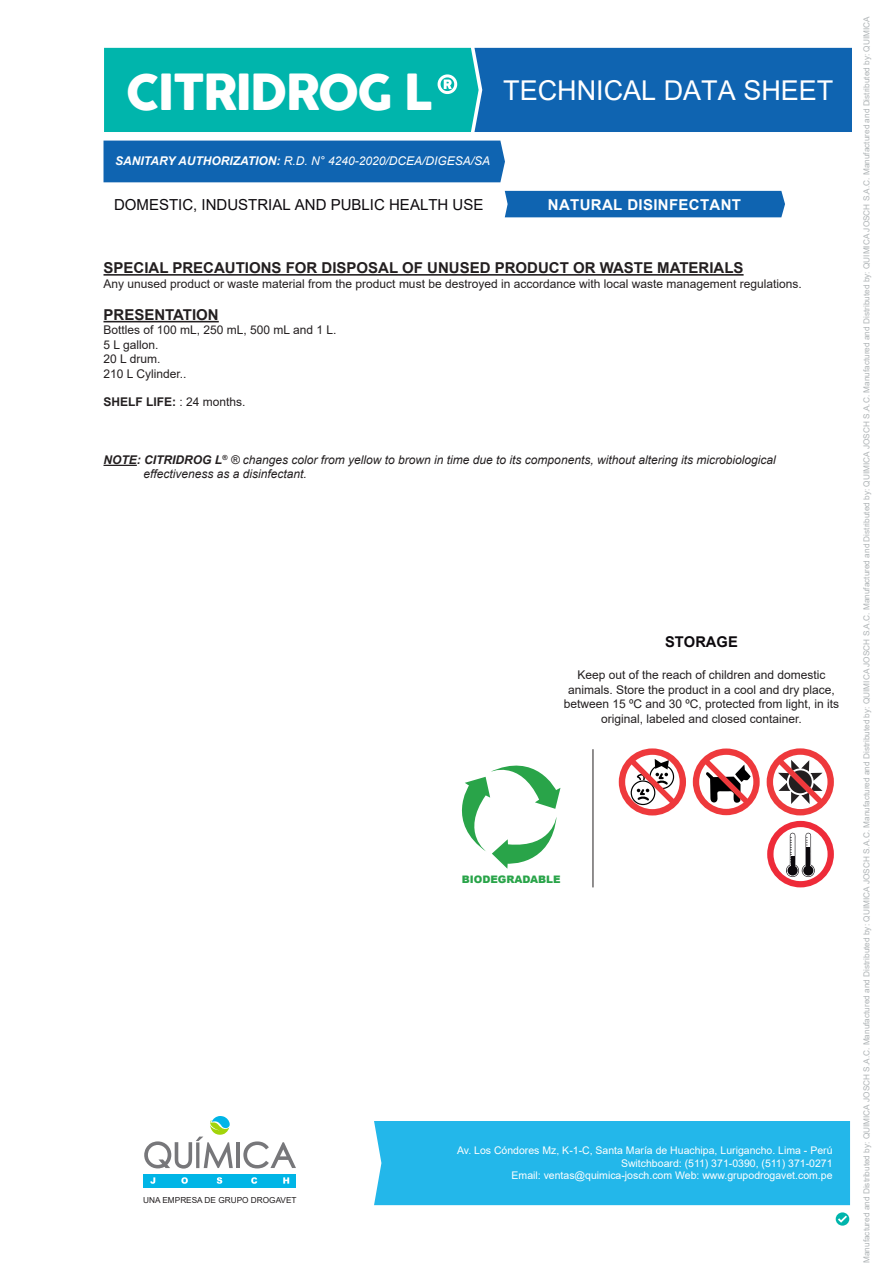
<style>
.page{position:relative;width:893px;height:1263px;background:#fff}
.page>*{position:absolute;margin:0;border:0;box-sizing:border-box;transform-origin:0 0}
.t1{font:48.6px "Cocogoose";letter-spacing:-.045em;color:#fff}
.t2{font:27.3px "Arial";color:#fff}
.t3{font:15.15px "Arial";color:#0c090d}
.t4{font:700 15px "Arial";color:#231f20}
.t5{font:700 15px "Arial";letter-spacing:.025em;color:#fff}
.t6{font:700 14.85px "Arial";color:#0c090d}
.t7{font:12px/14.4px "Arial";color:#231f20}
.t8{font:italic 12px/14.4px "Arial";color:#231f20}
.t9{font:italic 12px "Arial";color:#fff}
.t10{font:700 12px "Arial";color:#231f20}
.t11{font:10.5px/12.6px "Arial";color:#fff;text-align:right}
.t12{font:900 10.35px "Arial";letter-spacing:-.005em;color:#29a449}
.t13{font:8.25px "Arial";color:#afb4b6}
.t14{font:8.25px "Arial";color:#231f20}
.s1{font-weight:700}
.s2{font-weight:400}
</style>
<div class="page">
<hr style="left:104px;top:274px;width:640px;height:2px;background:#231f20">
<hr style="left:104px;top:321px;width:115px;height:1px;background:#231f20">
<hr style="left:104px;top:465px;width:33px;height:1px;background:#231f20">
<div style="left:104px;top:141px;width:401px;height:41px;background:#0f64b1"></div>
<div style="left:505px;top:191px;width:280px;height:26px;background:#0f64b1"></div>
<svg style="left:104px;top:48px;width:748px;height:84px;background:#098daf"></svg>
<svg style="left:767px;top:821px;width:67px;height:66px"></svg>
<div style="left:836px;top:1212px;width:13px;height:13px;background:#00b5ac;border-radius:50%"></div>
<svg style="left:838px;top:1215px;width:9px;height:8px"></svg>
<div style="left:374px;top:1121px;width:476px;height:84px;background:#23b7ea"></div>
<svg style="left:461px;top:765px;width:99px;height:104px"></svg>
<hr style="left:593px;top:749px;width:1px;height:138px;background:#231f20">
<svg style="left:619px;top:748px;width:67px;height:67px"></svg>
<svg style="left:693px;top:748px;width:67px;height:67px"></svg>
<svg style="left:767px;top:748px;width:67px;height:67px"></svg>
<svg style="left:144px;top:1116px;width:89px;height:52px"></svg>
<hr style="left:237px;top:1142px;width:3px;height:26px;background:#77777a">
<svg style="left:243px;top:1141px;width:53px;height:27px"></svg>
<div style="left:144px;top:1174px;width:152px;height:13px;background:#00b5e6"></div>
<svg style="left:150px;top:1177px;width:5px;height:7px"></svg>
<svg style="left:181px;top:1177px;width:7px;height:7px"></svg>
<svg style="left:217px;top:1177px;width:5px;height:7px"></svg>
<svg style="left:251px;top:1177px;width:6px;height:7px"></svg>
<svg style="left:283px;top:1177px;width:6px;height:6px"></svg>
<h1 class="t1" style="left:125px;top:59px;width:309px">CITRIDROG L</h1>
<h2 class="t2" style="left:503px;top:71px;width:332px">TECHNICAL DATA SHEET</h2>
<p class="t9" style="left:115px;top:153px;width:376px"><span class="s1">SANITARY AUTHORIZATION:</span> R.D. N° 4240-2020/DCEA/DIGESA/SA</p>
<p class="t3" style="left:114px;top:194px;width:371px">DOMESTIC, INDUSTRIAL AND PUBLIC HEALTH USE</p>
<p class="t5" style="left:548px;top:194px;width:195px">NATURAL DISINFECTANT</p>
<p class="t4" style="left:104px;top:257px;width:642px">SPECIAL PRECAUTIONS FOR DISPOSAL OF UNUSED PRODUCT OR WASTE MATERIALS</p>
<p class="t7" style="left:104px;top:276px;width:700px">Any unused product or waste material from the product must be destroyed in accordance with local waste management regulations.</p>
<p class="t4" style="left:104px;top:304px;width:117px">PRESENTATION</p>
<p class="t7" style="left:104px;top:323px;width:235px">Bottles of 100 mL, 250 mL, 500 mL and 1 L.<br>5 L gallon.<br>20 L drum.<br>210 L Cylinder..</p>
<p class="t10" style="left:104px;top:394px;width:144px">SHELF LIFE: <span class="s2">: 24 months.</span></p>
<p class="t8" style="left:144px;top:453px;width:634px;text-indent:-40px"><span class="s1">NOTE: CITRIDROG L</span><sup>®</sup> ® changes color from yellow to brown in time due to its components, without altering its microbiological effectiveness as a disinfectant.</p>
<p class="t6" style="left:665px;top:632px;width:74px">STORAGE</p>
<p class="t7" style="left:564px;top:668px;width:277px;text-align:center">Keep out of the reach of children and domestic animals. Store the product in a cool and dry place, between 15 ºC and 30 ºC, protected from light, in its original, labeled and closed container.</p>
<p class="t12" style="left:462px;top:871px;width:100px">BIODEGRADABLE</p>
<p class="t14" style="left:143px;top:1195px;width:155px">UNA EMPRESA DE GRUPO DROGAVET</p>
<p class="t11" style="left:457px;top:1144px;width:377px">Av. Los Cóndores Mz, K-1-C, Santa María de Huachipa, Lurigancho. Lima - Perú<br>Switchboard: (511) 371-0390, (511) 371-0271<br>Email: ventas@quimica-josch.com Web: www.grupodrogavet.com.pe</p>
<p class="t13" style="left:861px;top:1263px;width:1248px;rotate:-90deg">Manufactured and Distributed by: QUIMICA JOSCH S.A.C. Manufactured and Distributed by: QUIMICA JOSCH S.A.C. Manufactured and Distributed by: QUIMICA JOSCH S.A.C. Manufactured and Distributed by: QUIMICA JOSCH S.A.C. Manufactured and Distributed by: QUIMICA JOSCH S.A.C. Manufactured and Distributed by: QUIMICA</p>
</div>
